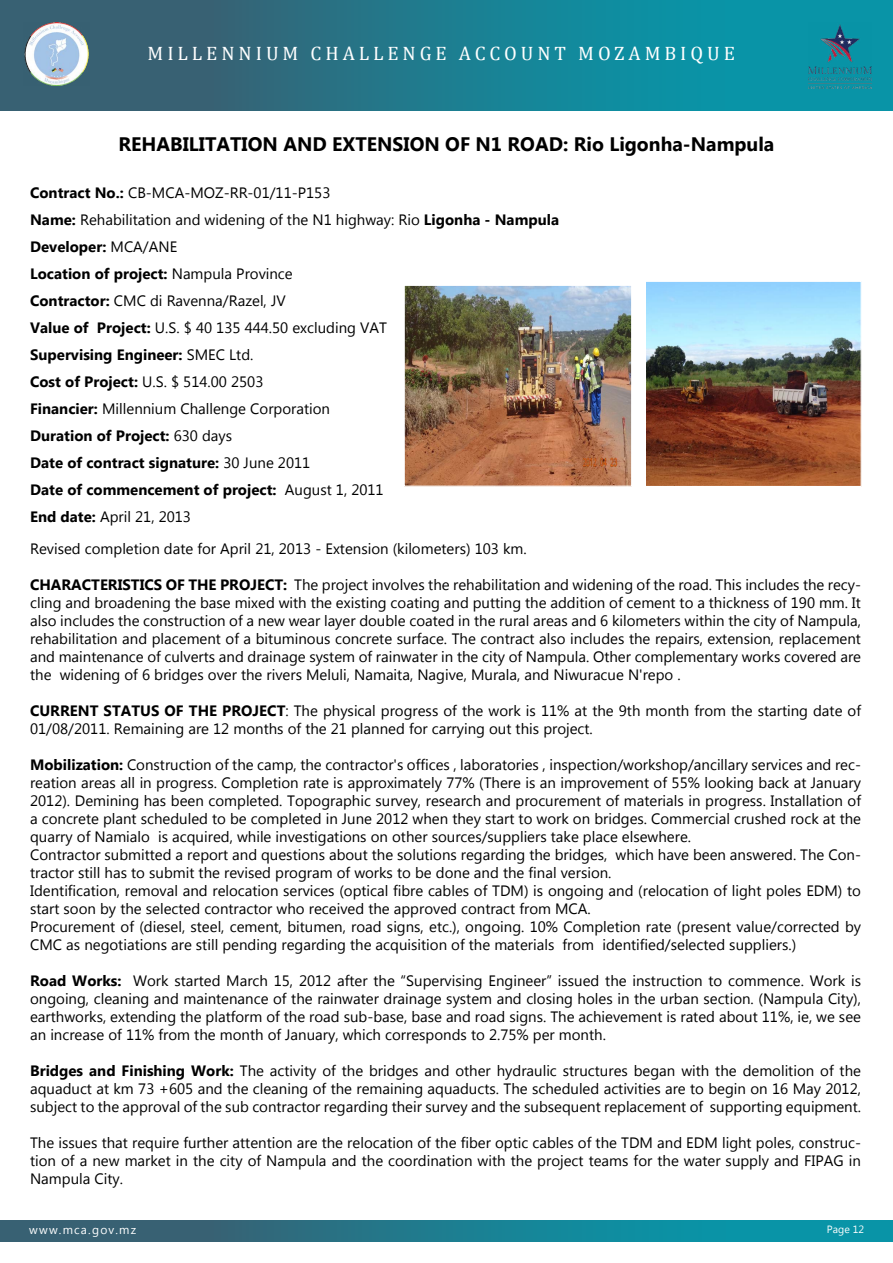
<style>
.page{position:relative;width:893px;height:1263px;background:#fff}
.page>*{position:absolute;margin:0;border:0;box-sizing:border-box;transform-origin:0 0}
.t1{font:700 19.5px "Lao UI";color:#000}
.t2{font:19.5px "Cambria";letter-spacing:.2em;color:#fff}
.t3{font:15px/18px "Lao UI";color:#000;text-align:justify}
.t4{font:12px "Lao UI";letter-spacing:.1em;color:#fff}
.t5{font:10.5px "Lao UI";color:#fff}
.s1{font-weight:700}
</style>
<div class="page">
<div style="left:0;top:0;width:893px;height:111px;background:linear-gradient(to right,#3f596b,#009eb1)"></div>
<img style="left:23px;top:23px;width:66px;height:62px">
<img style="left:809px;top:23px;width:63px;height:65px">
<div style="left:0;top:1220px;width:893px;height:22px;background:linear-gradient(to right,#3f596b,#009eb1)"></div>
<img style="left:406px;top:287px;width:224px;height:198px">
<div style="left:404px;top:285px;width:228px;height:202px;border:1px solid #fff"></div>
<img style="left:647px;top:283px;width:213px;height:202px">
<div style="left:645px;top:281px;width:217px;height:206px;border:1px solid #fff"></div>
<h1 class="t2" style="left:148px;top:42px;width:589px">MILLENNIUM CHALLENGE ACCOUNT MOZAMBIQUE</h1>
<h1 class="t1" style="left:118px;top:131px;width:657px">REHABILITATION AND EXTENSION OF N1 ROAD: Rio Ligonha-Nampula</h1>
<p class="t3" style="left:30px;top:179px;width:530px;line-height:27px;text-align:left"><span class="s1">Contract No.:</span> CB-MCA-MOZ-RR-01/11-P153<br><span class="s1">Name:</span> Rehabilitation and widening of the N1 highway: Rio <span class="s1">Ligonha - Nampula Developer:</span> MCA/ANE<br><span class="s1">Location of project:</span> Nampula Province<br><span class="s1">Contractor:</span> CMC di Ravenna/Razel, JV<br><span class="s1">Value of Project:</span> U.S. $ 40 135 444.50 excluding VAT<br><span class="s1">Supervising Engineer:</span> SMEC Ltd.<br><span class="s1">Cost of Project:</span> U.S. $ 514.00 2503<br><span class="s1">Financier:</span> Millennium Challenge Corporation<br><span class="s1">Duration of Project:</span> 630 days<br><span class="s1">Date of contract signature:</span> 30 June 2011<br><span class="s1">Date of commencement of project:</span> August 1, 2011<br><span class="s1">End date:</span> April 21, 2013</p>
<p class="t3" style="left:30px;top:539px;width:498px">Revised completion date for April 21, 2013 - Extension (kilometers) 103 km.</p>
<p class="t3" style="left:30px;top:575px;width:832px"><span class="s1">CHARACTERISTICS OF TH E PROJECT:</span> The project involves the rehabilitation and widening of the road. This includes the recy&shy;cling and broadening the base mixed with the existing coating and putting the addition of cement to a thickness of 190 mm. It also includes the construction of a new wear layer double coated in the rural areas and 6 kilometers within the city of Nampula, rehabilitation and placement of a bituminous concrete surface. The contract also includes the repairs, extension, replacement and maintenance of culverts and drainage system of rainwater in the city of Nampula. Other complementary works covered are the widening of 6 bridges over the rivers Meluli, Namaita, Nagive, Murala, and Niwuracue N'repo .</p>
<p class="t3" style="left:30px;top:701px;width:832px"><span class="s1">CURRENT STATUS OF TH E PROJECT</span>: The physical progress of the work is 11% at the 9th month from the starting date of<br>01/08/2011. Remaining are 12 months of the 21 planned for carrying out this project.</p>
<p class="t3" style="left:30px;top:755px;width:832px;text-align:left"><span class="s1">Mobilization:</span> Construction of the camp, the contractor's offices , laboratories , inspection/workshop/ancillary services and rec&shy;reation areas all in progress. Completion rate is approximately 77% (There is an improvement of 55% looking back at January 2012). Demining has been completed. Topographic survey, research and procurement of materials in progress. Installation of a concrete plant scheduled to be completed in June 2012 when they start to work on bridges. Commercial crushed rock at the quarry of Namialo is acquired, while investigations on other sources/suppliers take place elsewhere.<br>Contractor submitted a report and questions about the solutions regarding the bridges, which have been answered. The Con&shy;tractor still has to submit the revised program of works to be done and the final version.<br>Identification, removal and relocation services (optical fibre cables of TDM) is ongoing and (relocation of light poles EDM) to start soon by the selected contractor who received the approved contract from MCA.<br>Procurement of (diesel, steel, cement, bitumen, road signs, etc.), ongoing. 10% Completion rate (present value/corrected by CMC as negotiations are still pending regarding the acquisition of the materials from identified/selected suppliers.)</p>
<p class="t3" style="left:30px;top:971px;width:832px"><span class="s1">Road Works:</span> Work started March 15, 2012 after the “Supervising Engineer” issued the instruction to commence. Work is ongoing, cleaning and maintenance of the rainwater drainage system and closing holes in the urban section. (Nampula City), earthworks, extending the platform of the road sub-base, base and road signs. The achievement is rated about 11%, ie, we see an increase of 11% from the month of January, which corresponds to 2.75% per month.</p>
<p class="t3" style="left:30px;top:1061px;width:832px"><span class="s1">Bridges and Finishing Work:</span> The activity of the bridges and other hydraulic structures began with the demolition of the aquaduct at km 73 +605 and the cleaning of the remaining aquaducts. The scheduled activities are to begin on 16 May 2012, subject to the approval of the sub contractor regarding their survey and the subsequent replacement of supporting equipment.</p>
<p class="t3" style="left:30px;top:1133px;width:832px">The issues that require further attention are the relocation of the fiber optic cables of the TDM and EDM light poles, construc&shy;tion of a new market in the city of Nampula and the coordination with the project teams for the water supply and FIPAG in Nampula City.</p>
<p class="t4" style="left:29px;top:1222px;width:109px">www.mca.gov.mz</p>
<p class="t5" style="left:827px;top:1222px;width:39px">Page 12</p>
</div>
